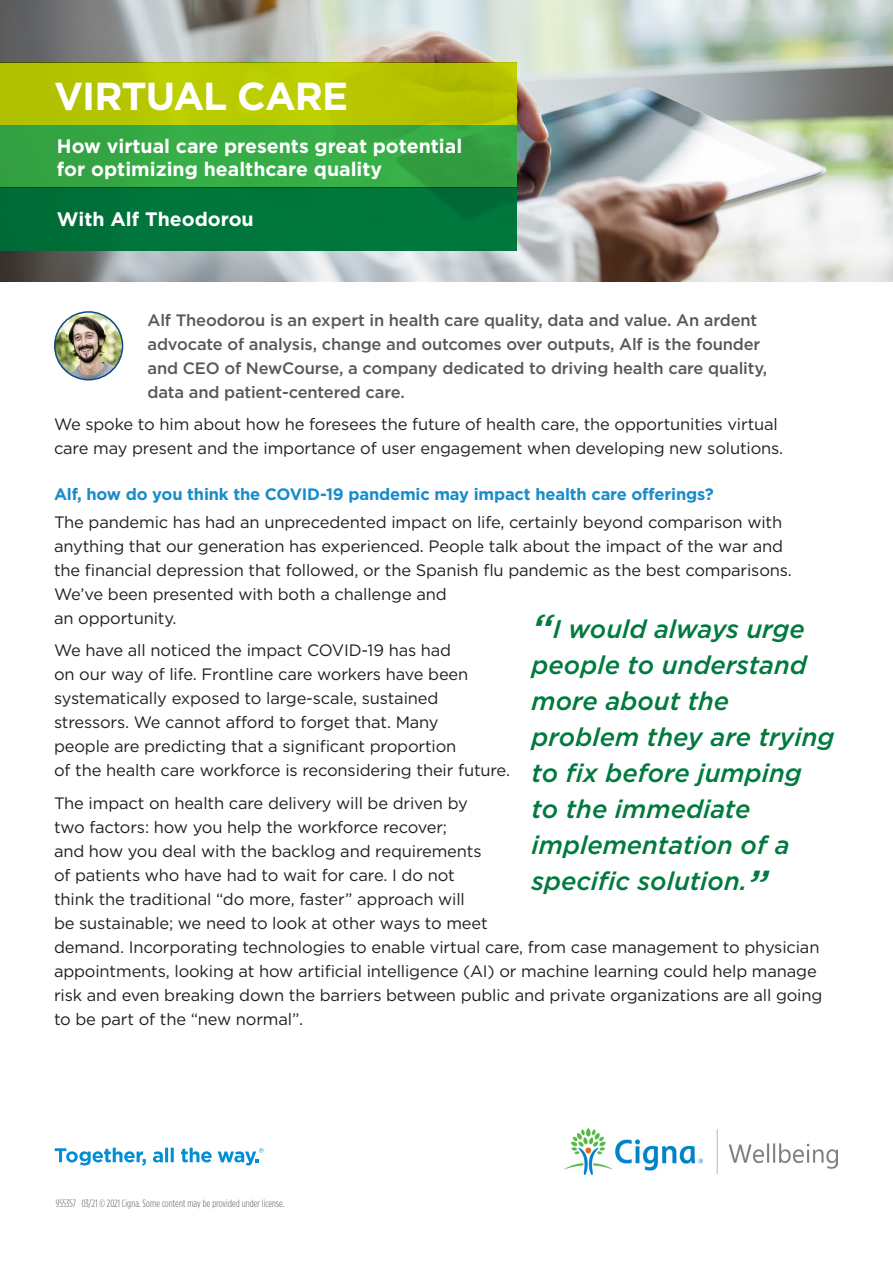
<style>
.page{position:relative;width:893px;height:1263px;background:#fff}
.page>*{position:absolute;margin:0;border:0;box-sizing:border-box;transform-origin:0 0}
.t1{font:700 39px "Gotham";letter-spacing:-.025em;color:#fff}
.t2{font:italic 500 25.5px/36px "Gotham";color:#007a3e}
.t3{font:700 19.5px/23.4px "Gotham";color:#fff}
.t4{font:16.5px/24px "Gotham";letter-spacing:-.01em;color:#231f20}
.t5{font:500 16.5px/24px "Gotham";letter-spacing:-.01em;color:#57585a}
.t6{font:700 16.5px "Gotham";letter-spacing:-.01em;color:#188ccc}
.Legal_copy_Cat{font:300 10.5px "Gotham Condensed";letter-spacing:.01em;color:#57585a}
.s1{font-size:40.5px}
</style>
<div class="page">
<img style="left:55px;top:312px;width:68px;height:68px;border-radius:34px">
<div style="left:54px;top:311px;width:69px;height:69px;border:2px solid #0b4b87;border-radius:50%"></div>
<svg style="left:55px;top:1148px;width:91px;height:17px"></svg>
<svg style="left:153px;top:1148px;width:21px;height:14px"></svg>
<svg style="left:181px;top:1148px;width:31px;height:14px"></svg>
<svg style="left:218px;top:1148px;width:46px;height:17px"></svg>
<img style="left:564px;top:1129px;width:273px;height:45px">
<img style="left:0;top:0;width:893px;height:282px">
<div style="left:0;top:63px;width:516px;height:62px;background:#b7c600"></div>
<div style="left:0;top:125px;width:516px;height:62px;background:linear-gradient(to bottom,#35a945,#35a745)"></div>
<div style="left:0;top:187px;width:516px;height:63px;background:#007a3e"></div>
<p class="t1" style="left:54px;top:70px;width:296px">VIRTUAL CARE</p>
<p class="t3" style="left:57px;top:134px;width:407px">How virtual care presents great potential for optimizing healthcare quality</p>
<p class="t3" style="left:57px;top:207px;width:198px">With Alf Theodorou</p>
<p class="t5" style="left:148px;top:308px;width:621px">Alf Theodorou is an expert in health care quality, data and value. An ardent advocate of analysis, change and outcomes over outputs, Alf is the founder and CEO of NewCourse, a company dedicated to driving health care quality, data and patient-centered care.</p>
<p class="t4" style="left:54px;top:412px;width:731px">We spoke to him about how he foresees the future of health care, the opportunities virtual care may present and the importance of user engagement when developing new solutions.</p>
<p class="t6" style="left:54px;top:483px;width:661px">Alf, how do you think the COVID-19 pandemic may impact health care offerings?</p>
<p class="t4" style="left:54px;top:510px;width:739px">The pandemic has had an unprecedented impact on life, certainly beyond comparison with anything that our generation has experienced. People talk about the impact of the war and the financial depression that followed, or the Spanish flu pandemic as the best comparisons.<br>We’ve been presented with both a challenge and<br>an opportunity.</p>
<p class="t4" style="left:54px;top:638px;width:458px">We have all noticed the impact COVID-19 has had<br>on our way of life. Frontline care workers have been systematically exposed to large-scale, sustained stressors. We cannot afford to forget that. Many<br>people are predicting that a significant proportion<br>of the health care workforce is reconsidering their future.</p>
<p class="t4" style="left:54px;top:791px;width:770px">The impact on health care delivery will be driven by<br>two factors: how you help the workforce recover;<br>and how you deal with the backlog and requirements<br>of patients who have had to wait for care. I do not<br>think the traditional “do more, faster” approach will<br>be sustainable; we need to look at other ways to meet<br>demand. Incorporating technologies to enable virtual care, from case management to physician appointments, looking at how artificial intelligence (AI) or machine learning could help manage risk and even breaking down the barriers between public and private organizations are all going to be part of the “new normal”.</p>
<p class="t2" style="left:531px;top:611px;width:304px"><span class="s1">“</span>I would always urge people to understand more about the problem they are trying to fix before jumping to the immediate implementation of a specific solution.<span class="s1">”</span></p>
<p class="Legal_copy_Cat" style="left:56px;top:1197px;width:230px">955357 03/21 © 2021 Cigna. Some content may be provided under license.</p>
</div>
